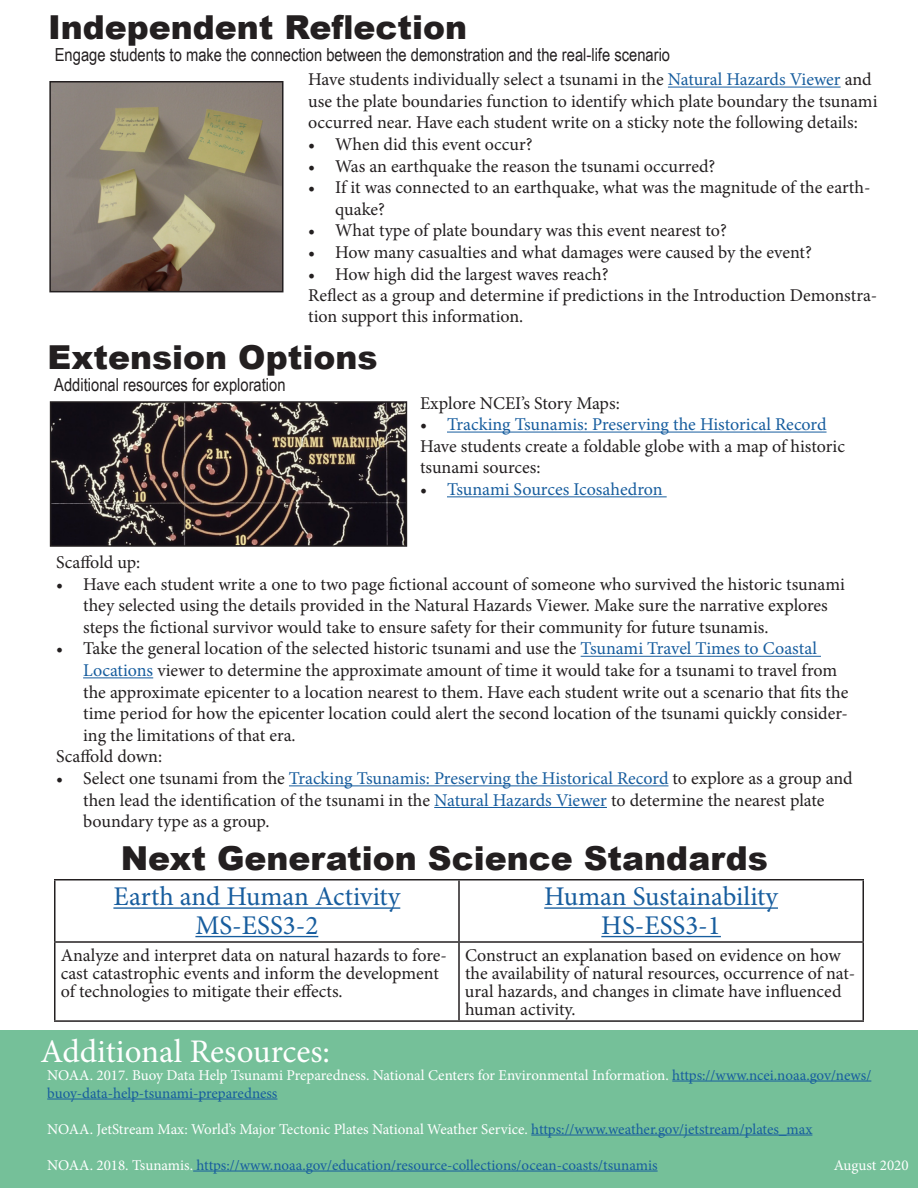
<style>
.page{position:relative;width:918px;height:1188px;background:#fff}
.page>*{position:absolute;margin:0;border:0;box-sizing:border-box;transform-origin:0 0}
.t1{font:900 33px "Arial";color:#231f20}
.t2{font:33px "Minion Pro";color:#fff}
.t3{font:27px/28.5px "Minion Pro";color:#175d9e;text-align:center}
.t4{font:18px/21.6px "Minion Pro";color:#231f20}
.t5{font:18px "Arial Narrow";color:#231f20}
.t6{font:18px "Minion Pro";color:#175d9e}
.t7{font:15px/18px "Minion Pro";letter-spacing:-.005em;color:#fff}
.t8{font:15px "Minion Pro";color:#175d9e}
.s1{color:#175d9e}
.s2{color:#231f20}
.s3{color:#fff}
</style>
<div class="page">
<hr style="left:668px;top:87px;width:173px;height:1px;background:#175d9e">
<img style="left:52px;top:84px;width:229px;height:205px">
<div style="left:49px;top:81px;width:235px;height:211px;border:2px solid #231f20"></div>
<hr style="left:447px;top:432px;width:380px;height:1px;background:#175d9e">
<hr style="left:447px;top:496px;width:220px;height:1px;background:#175d9e">
<img style="left:53px;top:404px;width:351px;height:140px">
<div style="left:50px;top:401px;width:357px;height:146px;border:2px solid #231f20"></div>
<div style="left:0;top:1030px;width:918px;height:158px;background:#75c099"></div>
<hr style="left:672px;top:1081px;width:199px;height:1px;background:#175d9e">
<hr style="left:47px;top:1099px;width:230px;height:1px;background:#175d9e">
<hr style="left:531px;top:1135px;width:281px;height:1px;background:#175d9e">
<hr style="left:193px;top:1171px;width:465px;height:1px;background:#175d9e">
<hr style="left:54px;top:879px;width:405px;height:1px;background:#231f20">
<hr style="left:54px;top:880px;width:2px;height:61px;background:#231f20">
<hr style="left:459px;top:879px;width:405px;height:1px;background:#231f20">
<hr style="left:458px;top:880px;width:2px;height:61px;background:#231f20">
<hr style="left:862px;top:880px;width:2px;height:61px;background:#231f20">
<hr style="left:54px;top:941px;width:405px;height:2px;background:#231f20">
<hr style="left:54px;top:943px;width:2px;height:77px;background:#231f20">
<hr style="left:459px;top:941px;width:405px;height:2px;background:#231f20">
<hr style="left:458px;top:943px;width:2px;height:77px;background:#231f20">
<hr style="left:862px;top:943px;width:2px;height:77px;background:#231f20">
<hr style="left:54px;top:1020px;width:405px;height:2px;background:#231f20">
<hr style="left:459px;top:1020px;width:405px;height:2px;background:#231f20">
<hr style="left:113px;top:907px;width:287px;height:2px;background:#175d9e">
<hr style="left:195px;top:936px;width:123px;height:1px;background:#175d9e">
<hr style="left:544px;top:907px;width:234px;height:2px;background:#175d9e">
<hr style="left:601px;top:936px;width:120px;height:1px;background:#175d9e">
<hr style="left:581px;top:656px;width:240px;height:1px;background:#175d9e">
<hr style="left:83px;top:677px;width:70px;height:1px;background:#175d9e">
<hr style="left:289px;top:785px;width:380px;height:1px;background:#175d9e">
<hr style="left:434px;top:807px;width:173px;height:1px;background:#175d9e">
<h1 class="t1" style="left:48px;top:4px;width:421px">Independent Reflection</h1>
<h2 class="t5" style="left:55px;top:42px;width:617px">Engage students to make the connection between the demonstration and the real-life scenario</h2>
<p class="t4" style="left:308px;top:69px;width:571px">Have students individually select a tsunami in the <span class="s1">Natural Hazards Viewer</span> and use the plate boundaries function to identify which plate boundary the tsunami occurred near. Have each student write on a sticky note the following details:</p>
<p class="t4" style="left:308px;top:134px;width:226px">• When did this event occur?</p>
<p class="t4" style="left:308px;top:155px;width:409px">• Was an earthquake the reason the tsunami occurred?</p>
<p class="t4" style="left:335px;top:177px;width:537px;text-indent:-27px">• If it was connected to an earthquake, what was the magnitude of the earth&shy;quake?</p>
<p class="t4" style="left:308px;top:220px;width:420px">• What type of plate boundary was this event nearest to?</p>
<p class="t4" style="left:308px;top:242px;width:505px">• How many casualties and what damages were caused by the event?</p>
<p class="t4" style="left:308px;top:264px;width:571px;line-height:21px">• How high did the largest waves reach?<br>Reflect as a group and determine if predictions in the Introduction Demonstra&shy;tion support this information.</p>
<h1 class="t1" style="left:48px;top:334px;width:331px">Extension Options</h1>
<h2 class="t5" style="left:54px;top:372px;width:233px">Additional resources for exploration</h2>
<p class="t4" style="left:420px;top:392px;width:201px">Explore NCEI’s Story Maps:</p>
<p class="t4" style="left:420px;top:414px;width:427px">• <span class="s1">Tracking Tsunamis: Preserving the Historical Record<br></span>Have students create a foldable globe with a map of historic tsunami sources:</p>
<p class="t6" style="left:420px;top:477px;width:244px"><span class="s2">•</span> Tsunami Sources Icosahedron</p>
<p class="t4" style="left:56px;top:552px;width:86px">Scaffold up:</p>
<p class="t4" style="left:83px;top:573px;width:763px;text-indent:-27px">• Have each student write a one to two page fictional account of someone who survived the historic tsunami they selected using the details provided in the Natural Hazards Viewer. Make sure the narrative explores steps the fictional survivor would take to ensure safety for their community for future tsunamis.</p>
<p class="t4" style="left:56px;top:638px;width:762px">• Take the general location of the selected historic tsunami and use the <span class="s1">Tsunami Travel Times to Coastal</span></p>
<p class="t4" style="left:83px;top:660px;width:756px"><span class="s1">Locations</span> viewer to determine the approximate amount of time it would take for a tsunami to travel from</p>
<p class="t4" style="left:83px;top:681px;width:767px">the approximate epicenter to a location nearest to them. Have each student write out a scenario that fits the</p>
<p class="t4" style="left:83px;top:703px;width:766px">time period for how the epicenter location could alert the second location of the tsunami quickly consider-</p>
<p class="t4" style="left:83px;top:724px;width:214px">ing the limitations of that era.</p>
<p class="t4" style="left:56px;top:746px;width:108px">Scaffold down:</p>
<p class="t4" style="left:83px;top:768px;width:771px;text-indent:-27px">• Select one tsunami from the <span class="s1">Tracking Tsunamis: Preserving the Historical Record</span> to explore as a group and then lead the identification of the tsunami in the <span class="s1">Natural Hazards Viewer</span> to determine the nearest plate boundary type as a group.</p>
<h1 class="t1" style="left:121px;top:834px;width:649px">Next Generation Science Standards</h1>
<p class="t3" style="left:113px;top:883px;width:288px">Earth and Human Activity<br>MS-ESS3-2</p>
<p class="t3" style="left:544px;top:883px;width:235px">Human Sustainability<br>HS-ESS3-1</p>
<p class="t4" style="left:61px;top:946px;width:388px;line-height:18px">Analyze and interpret data on natural hazards to fore&shy;cast catastrophic events and inform the development of technologies to mitigate their effects.</p>
<p class="t4" style="left:465px;top:946px;width:392px;line-height:18px">Construct an explanation based on evidence on how the availability of natural resources, occurrence of nat&shy;ural hazards, and changes in climate have influenced human activity.</p>
<h1 class="t2" style="left:40px;top:1029px;width:291px">Additional Resources:</h1>
<p class="t7" style="left:47px;top:1066px;width:826px">NOAA. 2017. Buoy Data Help Tsunami Preparedness. National Centers for Environmental Information. <span class="s1">https://www.ncei.noaa.gov/news/ buoy-data-help-tsunami-preparedness</span></p>
<p class="t7" style="left:47px;top:1120px;width:767px">NOAA. JetStream Max: World’s Major Tectonic Plates National Weather Service. <span class="s1">https://www.weather.gov/jetstream/plates_max</span></p>
<p class="t8" style="left:47px;top:1155px;width:612px"><span class="s3">NOAA. 2018. Tsunamis.</span> https://www.noaa.gov/education/resource-collections/ocean-coasts/tsunamis</p>
<p class="t7" style="left:834px;top:1156px;width:76px">August 2020</p>
</div>
